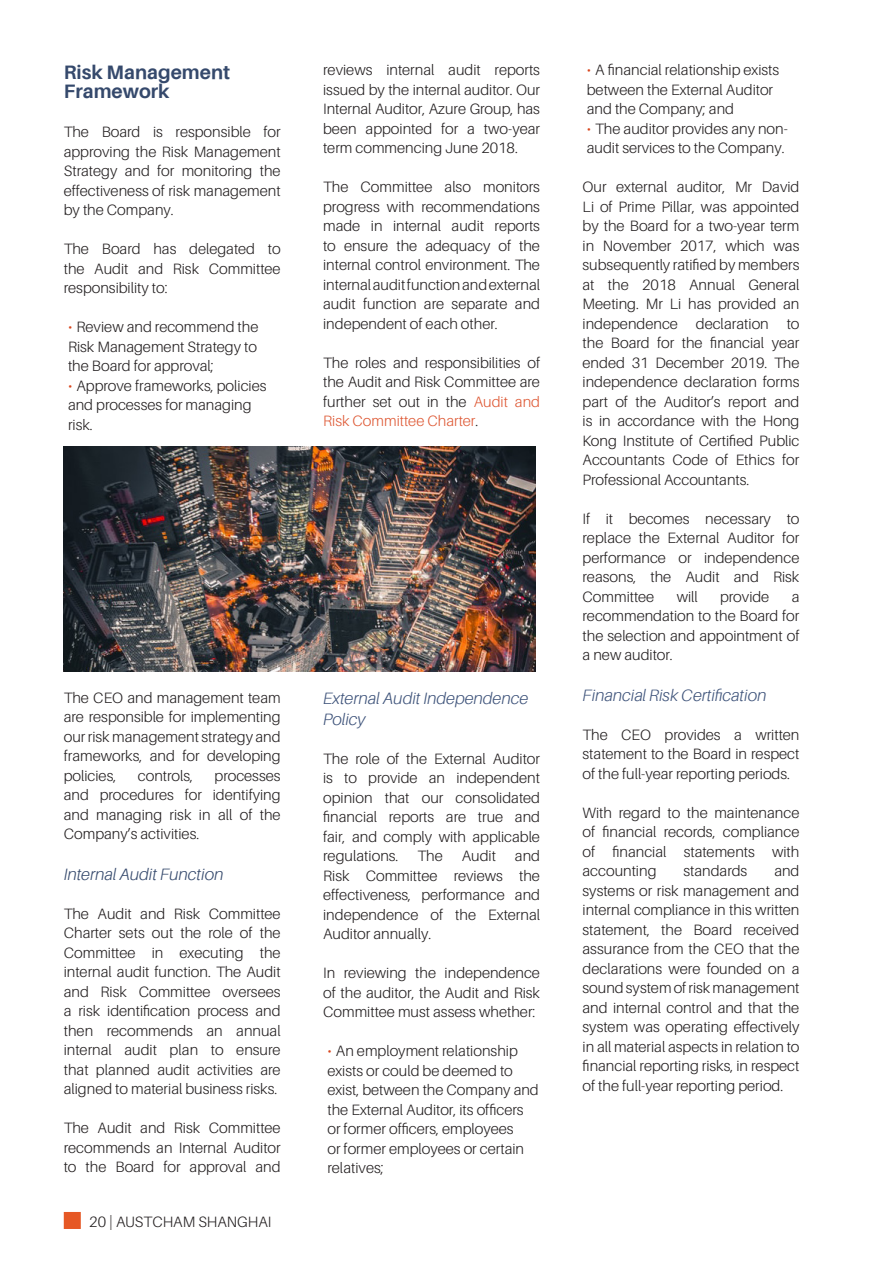
<style>
.page{position:relative;width:893px;height:1263px;background:#fff}
.page>*{position:absolute;margin:0;border:0;box-sizing:border-box;transform-origin:0 0}
.t1{font:700 19.5px/19.5px "Aileron";color:#35496c}
.Subtitle_2{font:italic 300 16.5px/21px "Aileron";color:#3e537a}
.Subtitle_2-2{font:italic 300 16.5px "Aileron";color:#35496c}
.t2{font:300 15px/19.5px "Aileron";color:#231f20;text-align:justify}
.s1{color:#d9461d}
.s2{color:#de5935}
</style>
<div class="page">
<div style="left:64px;top:1212px;width:17px;height:17px;background:#e65825;border:2px solid #e65825"></div>
<img style="left:64px;top:446px;width:472px;height:225px">
<p class="t1" style="left:64px;top:62px;width:168px">Risk Management<br>Framework</p>
<p class="t2" style="left:64px;top:123px;width:218px">The Board is responsible for approving the Risk Management Strategy and for monitoring the effectiveness of risk management by the Company.</p>
<p class="t2" style="left:64px;top:240px;width:218px">The Board has delegated to the Audit and Risk Committee responsibility to:</p>
<p class="t2" style="left:68px;top:318px;width:192px"><span class="s1">•</span> Review and recommend the Risk Management Strategy to the Board for approval;</p>
<p class="t2" style="left:68px;top:376px;width:200px;text-align:left"><span class="s1">•</span> Approve frameworks, policies and processes for managing risk.</p>
<p class="t2" style="left:64px;top:688px;width:218px">The CEO and management team are responsible for implementing our risk management strategy and frameworks, and for developing policies,</p>
<p class="t2" style="left:138px;top:766px;width:57px">controls,</p>
<p class="t2" style="left:64px;top:766px;width:218px;text-indent:151px">processes and procedures for identifying and managing risk in all of the Company’s activities.</p>
<p class="Subtitle_2-2" style="left:64px;top:865px;width:161px">Internal Audit Function</p>
<p class="t2" style="left:64px;top:904px;width:218px">The Audit and Risk Committee Charter sets out the role of the Committee in executing the internal audit function. The Audit and Risk Committee oversees a risk identification process and then recommends an annual internal audit plan to ensure that planned audit activities are aligned to material business risks.</p>
<p class="t2" style="left:64px;top:1118px;width:218px">The Audit and Risk Committee recommends an Internal Auditor to the Board for approval and</p>
<p class="t2" style="left:89px;top:1212px;width:184px">20 | AUSTCHAM SHANGHAI</p>
<p class="t2" style="left:323px;top:61px;width:218px">reviews internal audit reports issued by the internal auditor. Our Internal Auditor, Azure Group, has been appointed for a two-year term commencing June 2018.</p>
<p class="t2" style="left:323px;top:178px;width:218px">The Committee also monitors progress with recommendations made in internal audit reports to ensure the adequacy of the internal control environment. The internal audit function and external audit function are separate and independent of each other.</p>
<p class="t2" style="left:323px;top:353px;width:218px">The roles and responsibilities of the Audit and Risk Committee are further set out in the <span class="s2">Audit and Risk Committee Charter</span>.</p>
<p class="Subtitle_2" style="left:323px;top:688px;width:207px">External Audit Independence<br>Policy</p>
<p class="t2" style="left:323px;top:749px;width:218px">The role of the External Auditor is to provide an independent opinion that our consolidated financial reports are true and fair, and comply with applicable regulations.</p>
<p class="t2" style="left:417px;top:846px;width:27px">The</p>
<p class="t2" style="left:462px;top:846px;width:36px">Audit</p>
<p class="t2" style="left:323px;top:846px;width:218px;text-indent:192px">and Risk Committee reviews the effectiveness, performance and independence of the External Auditor annually.</p>
<p class="t2" style="left:323px;top:963px;width:218px">In reviewing the independence of the auditor, the Audit and Risk Committee must assess whether:</p>
<p class="t2" style="left:327px;top:1041px;width:213px;text-align:left"><span class="s1">•</span> An employment relationship exists or could be deemed to exist, between the Company and the External Auditor, its officers or former officers, employees<br>or former employees or certain relatives;</p>
<p class="t2" style="left:587px;top:61px;width:194px;text-align:left"><span class="s1">•</span> A financial relationship exists between the External Auditor and the Company; and</p>
<p class="t2" style="left:587px;top:119px;width:203px"><span class="s1">•</span> The auditor provides any non&shy;audit services to the Company.</p>
<p class="t2" style="left:583px;top:178px;width:218px">Our external auditor, Mr David Li of Prime Pillar, was appointed by the Board for a two-year term in November 2017, which was subsequently ratified by members at the 2018 Annual General Meeting. Mr Li has provided an independence declaration to the Board for the financial year ended 31 December 2019. The independence declaration forms part of the Auditor’s report and is in accordance with the Hong Kong Institute of Certified Public Accountants Code of Ethics for Professional Accountants.</p>
<p class="t2" style="left:583px;top:509px;width:218px">If it becomes necessary to replace the External Auditor for performance or independence reasons, the Audit and Risk Committee</p>
<p class="t2" style="left:677px;top:587px;width:23px">will</p>
<p class="t2" style="left:720px;top:587px;width:51px">provide</p>
<p class="t2" style="left:583px;top:587px;width:218px;text-indent:209px">a recommendation to the Board for the selection and appointment of a new auditor.</p>
<p class="Subtitle_2" style="left:583px;top:685px;width:185px">Financial Risk Certification</p>
<p class="t2" style="left:583px;top:725px;width:218px">The CEO provides a written statement to the Board in respect of the full-year reporting periods.</p>
<p class="t2" style="left:583px;top:803px;width:218px">With regard to the maintenance of financial records, compliance of financial statements with accounting</p>
<p class="t2" style="left:583px;top:862px;width:218px;text-indent:192px">and systems or risk management and internal compliance in this written statement, the Board received assurance from the CEO that the declarations were founded on a sound system of risk management and internal control and that the system was operating effectively in all material aspects in relation to financial reporting risks, in respect of the full-year reporting period.</p>
<p class="t2" style="left:683px;top:862px;width:65px">standards</p>
</div>
